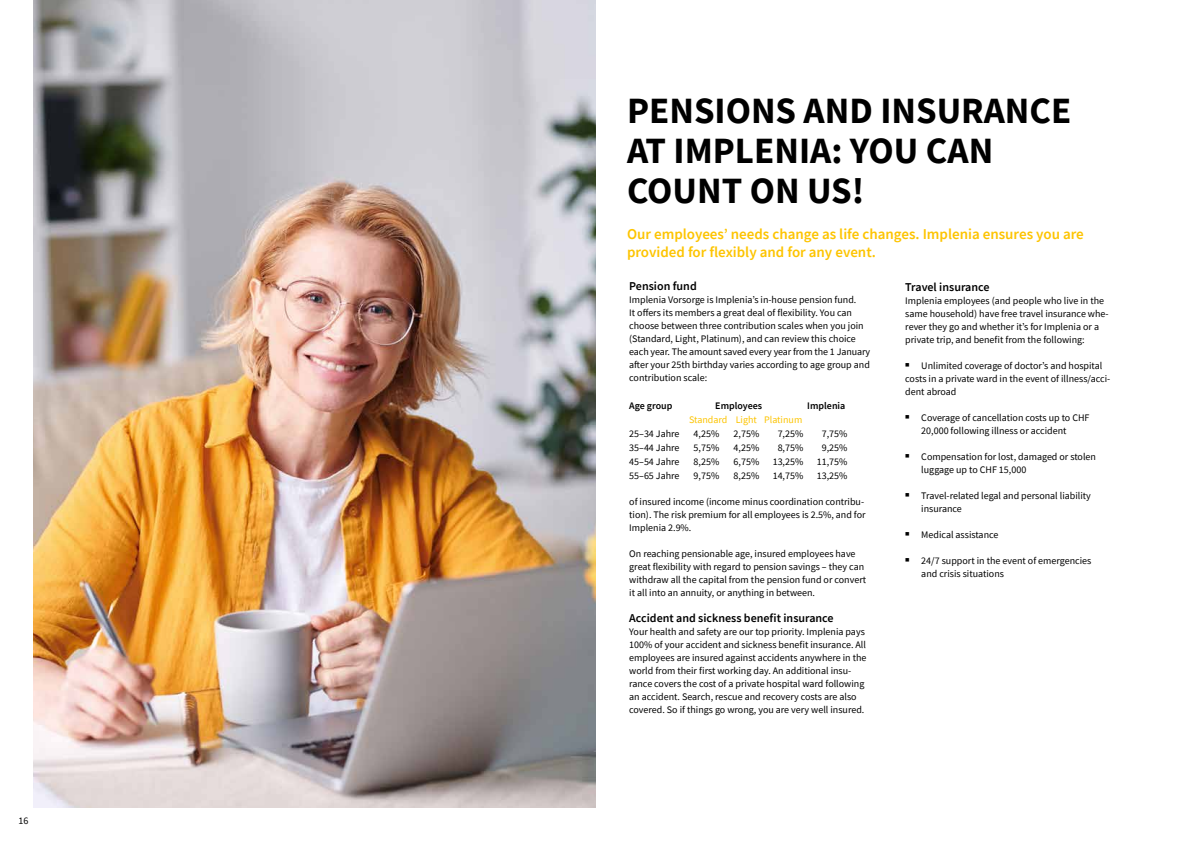
<style>
.page{position:relative;width:1191px;height:842px;background:#fff}
.page>*{position:absolute;margin:0;border:0;box-sizing:border-box;transform-origin:0 0}
.t1{font:700 37px/40px "Source Sans Pro";color:#000}
.t2{font:600 15px/18px "Source Sans Pro";color:#fdc400}
.t3{font:600 12px "Source Sans Pro";color:#000}
.t4{font:10px/13px "Source Sans Pro";color:#000}
.t5{font:600 10px "Source Sans Pro";color:#000}
.t6{font:10px "Source Sans Pro";color:#fdc400}
</style>
<div class="page">
<img style="left:34px;top:0;width:562px;height:808px">
<p class="t4" style="left:19px;top:814px;width:11px">16</p>
<h1 class="t1" style="left:627px;top:90px;width:446px">PENSIONS AND INSURANCE<br>AT IMPLENIA: YOU CAN<br>COUNT ON US!</h1>
<h2 class="t2" style="left:627px;top:225px;width:458px">Our employees’ needs change as life changes. Implenia ensures you are provided for flexibly and for any event.</h2>
<p class="t3" style="left:629px;top:278px;width:69px">Pension fund</p>
<p class="t4" style="left:629px;top:293px;width:242px">Implenia Vorsorge is Implenia’s in-house pension fund.<br>It offers its members a great deal of flexibility. You can choose between three contribution scales when you join (Standard, Light, Platinum), and can review this choice each year. The amount saved every year from the 1 January after your 25th birthday varies according to age group and contribution scale:</p>
<p class="t5" style="left:629px;top:399px;width:45px">Age group</p>
<p class="t5" style="left:715px;top:399px;width:48px">Employees</p>
<p class="t5" style="left:807px;top:399px;width:40px">Implenia</p>
<p class="t6" style="left:689px;top:414px;width:115px">Standard Light Platinum</p>
<p class="t4" style="left:629px;top:427px;width:52px">25–34 Jahre</p>
<p class="t4" style="left:693px;top:427px;width:27px">4,25%</p>
<p class="t4" style="left:733px;top:427px;width:27px">2,75%</p>
<p class="t4" style="left:777px;top:427px;width:27px">7,25%</p>
<p class="t4" style="left:821px;top:427px;width:27px">7,75%</p>
<p class="t4" style="left:629px;top:441px;width:52px">35–44 Jahre</p>
<p class="t4" style="left:693px;top:441px;width:27px">5,75%</p>
<p class="t4" style="left:733px;top:441px;width:27px">4,25%</p>
<p class="t4" style="left:777px;top:441px;width:27px">8,75%</p>
<p class="t4" style="left:821px;top:441px;width:27px">9,25%</p>
<p class="t4" style="left:629px;top:455px;width:52px">45–54 Jahre</p>
<p class="t4" style="left:693px;top:455px;width:27px">8,25%</p>
<p class="t4" style="left:733px;top:455px;width:27px">6,75%</p>
<p class="t4" style="left:772px;top:455px;width:32px">13,25%</p>
<p class="t4" style="left:816px;top:455px;width:32px">11,75%</p>
<p class="t4" style="left:629px;top:469px;width:52px">55–65 Jahre</p>
<p class="t4" style="left:693px;top:469px;width:27px">9,75%</p>
<p class="t4" style="left:733px;top:469px;width:27px">8,25%</p>
<p class="t4" style="left:772px;top:469px;width:32px">14,75%</p>
<p class="t4" style="left:816px;top:469px;width:32px">13,25%</p>
<p class="t4" style="left:629px;top:495px;width:238px">of insured income (income minus coordination contribu&shy;tion). The risk premium for all employees is 2.5%, and for<br>Implenia 2.9%.</p>
<p class="t4" style="left:629px;top:547px;width:238px">On reaching pensionable age, insured employees have great flexibility with regard to pension savings – they can withdraw all the capital from the pension fund or convert it all into an annuity, or anything in between.</p>
<p class="t3" style="left:629px;top:610px;width:206px">Accident and sickness benefit insurance</p>
<p class="t4" style="left:629px;top:625px;width:239px">Your health and safety are our top priority. Implenia pays 100% of your accident and sickness benefit insurance. All employees are insured against accidents anywhere in the world from their first working day. An additional insu&shy;rance covers the cost of a private hospital ward following an accident. Search, rescue and recovery costs are also covered. So if things go wrong, you are very well insured.</p>
<p class="t3" style="left:905px;top:279px;width:86px">Travel insurance</p>
<p class="t4" style="left:905px;top:294px;width:205px">Implenia employees (and people who live in the same household) have free travel insurance whe&shy;rever they go and whether it’s for Implenia or a private trip, and benefit from the following:</p>
<p class="t4" style="left:905px;top:359px;width:206px">■ Unlimited coverage of doctor’s and hospital costs in a private ward in the event of illness/acci&shy;dent abroad</p>
<p class="t4" style="left:921px;top:411px;width:170px;text-indent:-16px">■ Coverage of cancellation costs up to CHF<br>20,000 following illness or accident</p>
<p class="t4" style="left:921px;top:450px;width:176px;text-indent:-16px">■ Compensation for lost, damaged or stolen luggage up to CHF 15,000</p>
<p class="t4" style="left:921px;top:489px;width:171px;text-indent:-16px">■ Travel-related legal and personal liability insurance</p>
<p class="t4" style="left:905px;top:528px;width:95px">■ Medical assistance</p>
<p class="t4" style="left:921px;top:554px;width:171px;text-indent:-16px">■ 24/7 support in the event of emergencies and crisis situations</p>
</div>
